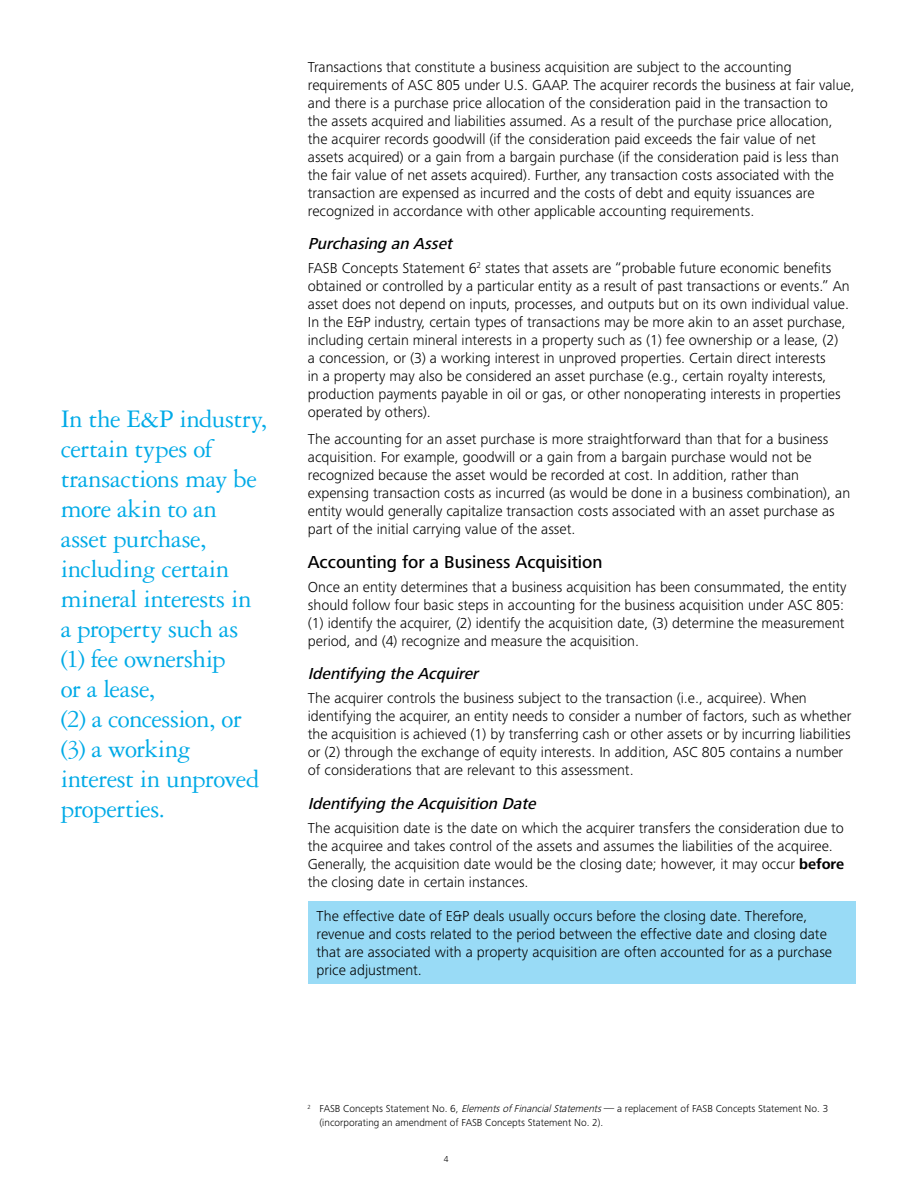
<style>
.page{position:relative;width:918px;height:1188px;background:#fff}
.page>*{position:absolute;margin:0;border:0;box-sizing:border-box;transform-origin:0 0}
.t1{font:27px/30px "Garamond 3 LT Std";letter-spacing:-.02em;color:#00aae7}
.t2{font:500 18px "Frutiger Next Pro";color:#000}
.t3{font:italic 500 16.5px "Frutiger Next Pro";color:#000}
.t4{font:300 15px/18px "Frutiger Next Pro";color:#000}
.t5{font:300 10.5px/13.5px "Frutiger Next Pro";color:#000}
.t6{font:300 9px "Frutiger Next Pro";color:#000}
.s1{font-weight:700}
.s2{font-style:italic}
</style>
<div class="page">
<div style="left:308px;top:901px;width:547px;height:82px;background:#99dbf6"></div>
<p class="t1" style="left:61px;top:405px;width:208px">In the E&amp;P industry, certain types of transactions may be more akin to an asset purchase, including certain mineral interests in a property such as (1) fee ownership<br>or a lease,<br>(2) a concession, or (3) a working interest in unproved properties.</p>
<p class="t4" style="left:308px;top:58px;width:548px">Transactions that constitute a business acquisition are subject to the accounting requirements of ASC 805 under U.S. GAAP. The acquirer records the business at fair value, and there is a purchase price allocation of the consideration paid in the transaction to<br>the assets acquired and liabilities assumed. As a result of the purchase price allocation, the acquirer records goodwill (if the consideration paid exceeds the fair value of net assets acquired) or a gain from a bargain purchase (if the consideration paid is less than the fair value of net assets acquired). Further, any transaction costs associated with the transaction are expensed as incurred and the costs of debt and equity issuances are recognized in accordance with other applicable accounting requirements.</p>
<p class="t3" style="left:308px;top:234px;width:150px">Purchasing an Asset</p>
<p class="t4" style="left:308px;top:259px;width:543px">FASB Concepts Statement 6<sup>2</sup> states that assets are “probable future economic benefits obtained or controlled by a particular entity as a result of past transactions or events.” An asset does not depend on inputs, processes, and outputs but on its own individual value.<br>In the E&amp;P industry, certain types of transactions may be more akin to an asset purchase, including certain mineral interests in a property such as (1) fee ownership or a lease, (2)<br>a concession, or (3) a working interest in unproved properties. Certain direct interests<br>in a property may also be considered an asset purchase (e.g., certain royalty interests, production payments payable in oil or gas, or other nonoperating interests in properties operated by others).</p>
<p class="t4" style="left:308px;top:430px;width:544px">The accounting for an asset purchase is more straightforward than that for a business acquisition. For example, goodwill or a gain from a bargain purchase would not be recognized because the asset would be recorded at cost. In addition, rather than expensing transaction costs as incurred (as would be done in a business combination), an entity would generally capitalize transaction costs associated with an asset purchase as part of the initial carrying value of the asset.</p>
<p class="t2" style="left:308px;top:552px;width:296px">Accounting for a Business Acquisition</p>
<p class="t4" style="left:308px;top:578px;width:540px">Once an entity determines that a business acquisition has been consummated, the entity should follow four basic steps in accounting for the business acquisition under ASC 805: (1) identify the acquirer, (2) identify the acquisition date, (3) determine the measurement period, and (4) recognize and measure the acquisition.</p>
<p class="t3" style="left:308px;top:665px;width:176px">Identifying the Acquirer</p>
<p class="t4" style="left:308px;top:689px;width:545px">The acquirer controls the business subject to the transaction (i.e., acquiree). When identifying the acquirer, an entity needs to consider a number of factors, such as whether the acquisition is achieved (1) by transferring cash or other assets or by incurring liabilities or (2) through the exchange of equity interests. In addition, ASC 805 contains a number of considerations that are relevant to this assessment.</p>
<p class="t3" style="left:308px;top:794px;width:234px">Identifying the Acquisition Date</p>
<p class="t4" style="left:308px;top:819px;width:538px">The acquisition date is the date on which the acquirer transfers the consideration due to the acquiree and takes control of the assets and assumes the liabilities of the acquiree.<br>Generally, the acquisition date would be the closing date; however, it may occur <span class="s1">before </span>the closing date in certain instances.</p>
<p class="t4" style="left:317px;top:907px;width:517px">The effective date of E&amp;P deals usually occurs before the closing date. Therefore, revenue and costs related to the period between the effective date and closing date that are associated with a property acquisition are often accounted for as a purchase price adjustment.</p>
<p class="t5" style="left:320px;top:1102px;width:510px;text-indent:-12px"><sup>2</sup> FASB Concepts Statement No. 6, <span class="s2">ElementsofFinancialStatements</span>— a replacement of FASB Concepts Statement No. 3 (incorporating an amendment of FASB Concepts Statement No. 2).</p>
<p class="t6" style="left:444px;top:1154px;width:6px">4</p>
</div>
